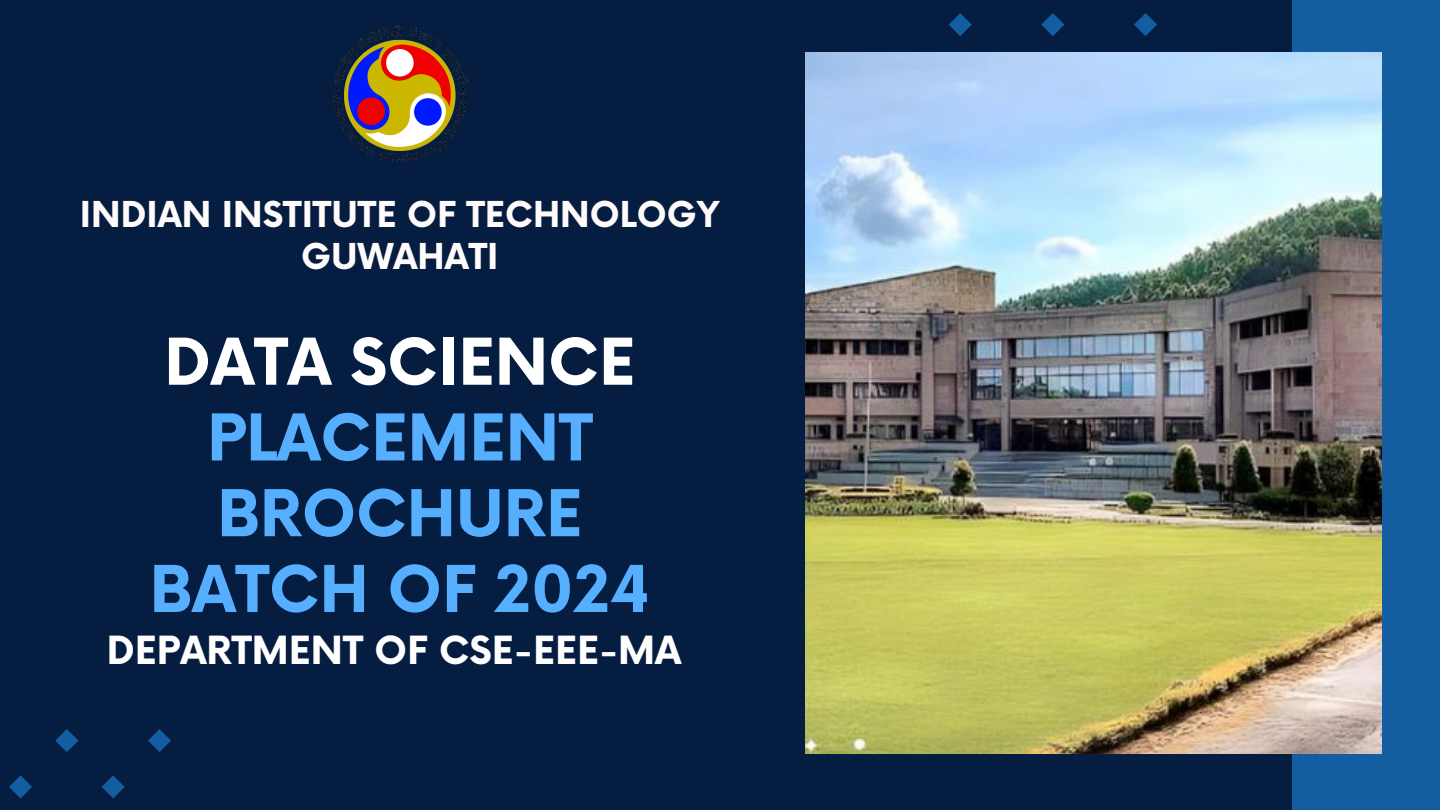
<style>
.page{position:relative;width:1440px;height:810px;background:#051d40}
.page>*{position:absolute;margin:0;border:0;box-sizing:border-box;transform-origin:0 0}
.t1{font:700 62.8px/75.8px "Now";color:#56aeff}
.t2{font:700 62.8px "Now";color:#fff}
.t3{font:700 37.8px "Now";color:#fff}
.t4{font:700 34.8px/42px "Now";color:#fffbfb;text-align:center}
</style>
<div class="page">
<div style="left:1292px;top:0;width:148px;height:810px;background:#145da0"></div>
<svg style="left:949px;top:13px;width:23px;height:23px"></svg>
<svg style="left:1041px;top:13px;width:23px;height:23px"></svg>
<svg style="left:1134px;top:13px;width:23px;height:23px"></svg>
<svg style="left:9px;top:775px;width:23px;height:23px"></svg>
<svg style="left:55px;top:729px;width:23px;height:23px"></svg>
<svg style="left:102px;top:775px;width:23px;height:23px"></svg>
<svg style="left:148px;top:729px;width:23px;height:23px"></svg>
<img style="left:333px;top:25px;width:135px;height:136px">
<img style="left:805px;top:53px;width:577px;height:701px">
<p class="t4" style="left:80px;top:196px;width:641px">INDIAN INSTITUTE OF TECHNOLOGY<br>GUWAHATI</p>
<p class="t2" style="left:164px;top:328px;width:473px">DATA SCIENCE</p>
<p class="t1" style="left:207px;top:404px;width:387px">PLACEMENT<br>BROCHURE</p>
<p class="t1" style="left:150px;top:555px;width:502px">BATCH OF 2024</p>
<p class="t3" style="left:107px;top:630px;width:576px">DEPARTMENT OF CSE-EEE-MA</p>
</div>
